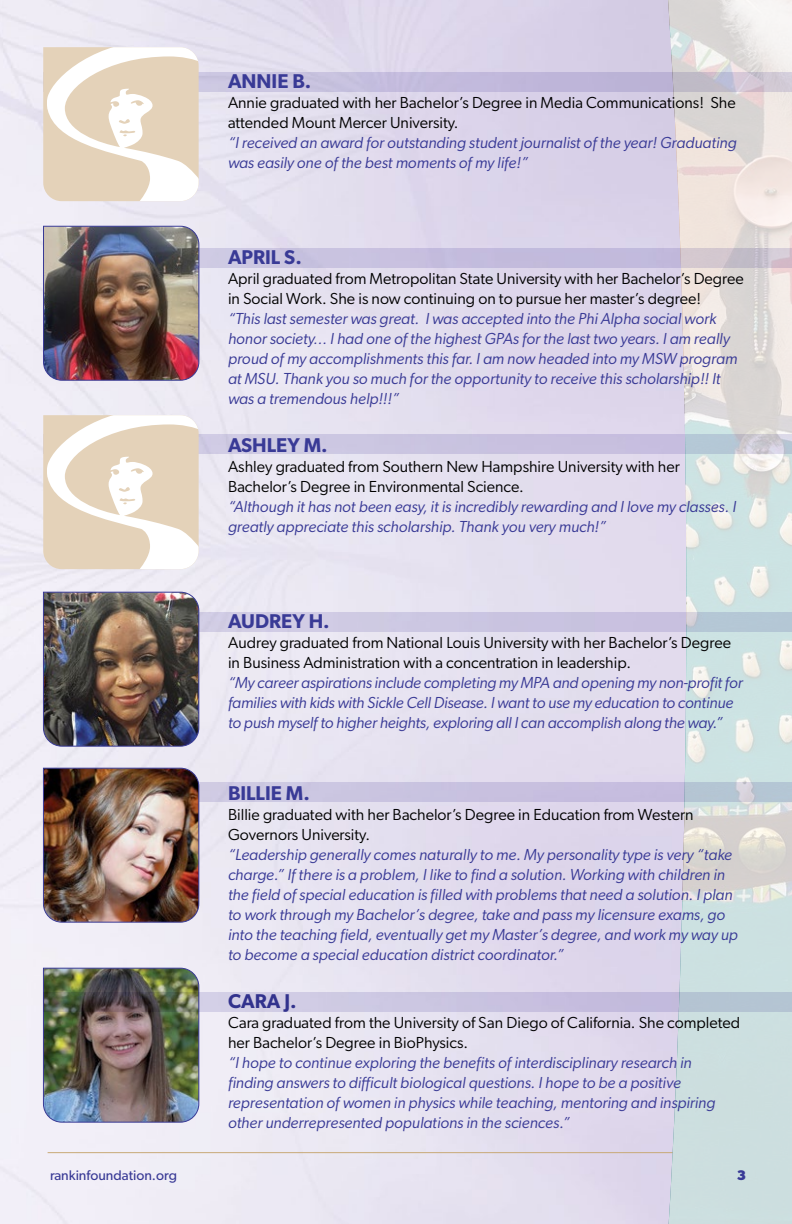
<style>
.page{position:relative;width:792px;height:1224px;background:#fff}
.page>*{position:absolute;margin:0;border:0;box-sizing:border-box;transform-origin:0 0}
.t1{font:600 20px "Gibson";color:#393a96}
.t2{font:italic 16px/20px "Gibson";color:#393a96}
.t3{font:16px/20px "Gibson";color:#000}
.t4{font:14px "Gibson";color:#393a96}
.t5{font:700 14px "Gibson";color:#393a96}
</style>
<div class="page">
<hr style="left:48px;top:1152px;width:698px;height:1px;background:#c8a977">
<svg style="left:667px;top:0;width:125px;height:1224px;background:#d9dfdf"></svg>
<svg style="left:199px;top:435px;width:593px;height:19px;background:#c8c4de"></svg>
<svg style="left:199px;top:73px;width:593px;height:19px;background:#c4bcd9"></svg>
<svg style="left:199px;top:249px;width:593px;height:19px;background:#c7bfdb"></svg>
<svg style="left:199px;top:783px;width:593px;height:19px;background:#c6c3dd"></svg>
<svg style="left:199px;top:613px;width:593px;height:19px;background:#c8c6df"></svg>
<img style="left:43px;top:592px;width:156px;height:155px">
<img style="left:43px;top:768px;width:156px;height:155px">
<img style="left:43px;top:226px;width:156px;height:155px">
<svg style="left:43px;top:47px;width:156px;height:154px"></svg>
<svg style="left:43px;top:415px;width:156px;height:154px"></svg>
<img style="left:43px;top:968px;width:156px;height:155px">
<svg style="left:43px;top:993px;width:749px;height:19px;background:#aeadbf"></svg>
<p class="t1" style="left:228px;top:70px;width:85px">ANNIE B.</p>
<p class="t3" style="left:228px;top:93px;width:509px">Annie graduated with her Bachelor’s Degree in Media Communications! She attended Mount Mercer University.</p>
<p class="t2" style="left:228px;top:133px;width:510px">“I received an award for outstanding student journalist of the year! Graduating was easily one of the best moments of my life!”</p>
<p class="t1" style="left:228px;top:246px;width:75px">APRIL S.</p>
<p class="t3" style="left:228px;top:269px;width:517px">April graduated from Metropolitan State University with her Bachelor’s Degree in Social Work. She is now continuing on to pursue her master’s degree!</p>
<p class="t2" style="left:228px;top:309px;width:511px">“This last semester was great. I was accepted into the Phi Alpha social work honor society… I had one of the highest GPAs for the last two years. I am really proud of my accomplishments this far. I am now headed into my MSW program at MSU. Thank you so much for the opportunity to receive this scholarship!! It was a tremendous help!!!”</p>
<p class="t1" style="left:228px;top:434px;width:101px">ASHLEY M.</p>
<p class="t3" style="left:228px;top:457px;width:453px">Ashley graduated from Southern New Hampshire University with her<br>Bachelor’s Degree in Environmental Science.</p>
<p class="t2" style="left:228px;top:497px;width:510px">“Although it has not been easy, it is incredibly rewarding and I love my classes. I greatly appreciate this scholarship. Thank you very much!”</p>
<p class="t1" style="left:228px;top:610px;width:103px">AUDREY H.</p>
<p class="t3" style="left:228px;top:633px;width:505px">Audrey graduated from National Louis University with her Bachelor’s Degree in Business Administration with a concentration in leadership.</p>
<p class="t2" style="left:228px;top:673px;width:516px">“My career aspirations include completing my MPA and opening my non-profit for families with kids with Sickle Cell Disease. I want to use my education to continue to push myself to higher heights, exploring all I can accomplish along the way.”</p>
<p class="t1" style="left:228px;top:782px;width:83px">BILLIE M.</p>
<p class="t3" style="left:228px;top:805px;width:467px">Billie graduated with her Bachelor’s Degree in Education from Western<br>Governors University.</p>
<p class="t2" style="left:228px;top:845px;width:511px">“Leadership generally comes naturally to me. My personality type is very “take charge.” If there is a problem, I like to find a solution. Working with children in the field of special education is filled with problems that need a solution. I plan to work through my Bachelor’s degree, take and pass my licensure exams, go into the teaching field, eventually get my Master’s degree, and work my way up to become a special education district coordinator.”</p>
<p class="t1" style="left:228px;top:990px;width:70px">CARA J.</p>
<p class="t3" style="left:228px;top:1013px;width:514px">Cara graduated from the University of San Diego of California. She completed her Bachelor’s Degree in BioPhysics.</p>
<p class="t2" style="left:228px;top:1053px;width:489px">“I hope to continue exploring the benefits of interdisciplinary research in finding answers to difficult biological questions. I hope to be a positive representation of women in physics while teaching, mentoring and inspiring other underrepresented populations in the sciences.”</p>
<p class="t4" style="left:50px;top:1167px;width:129px">rankinfoundation.org</p>
<p class="t5" style="left:737px;top:1167px;width:11px">3</p>
</div>
